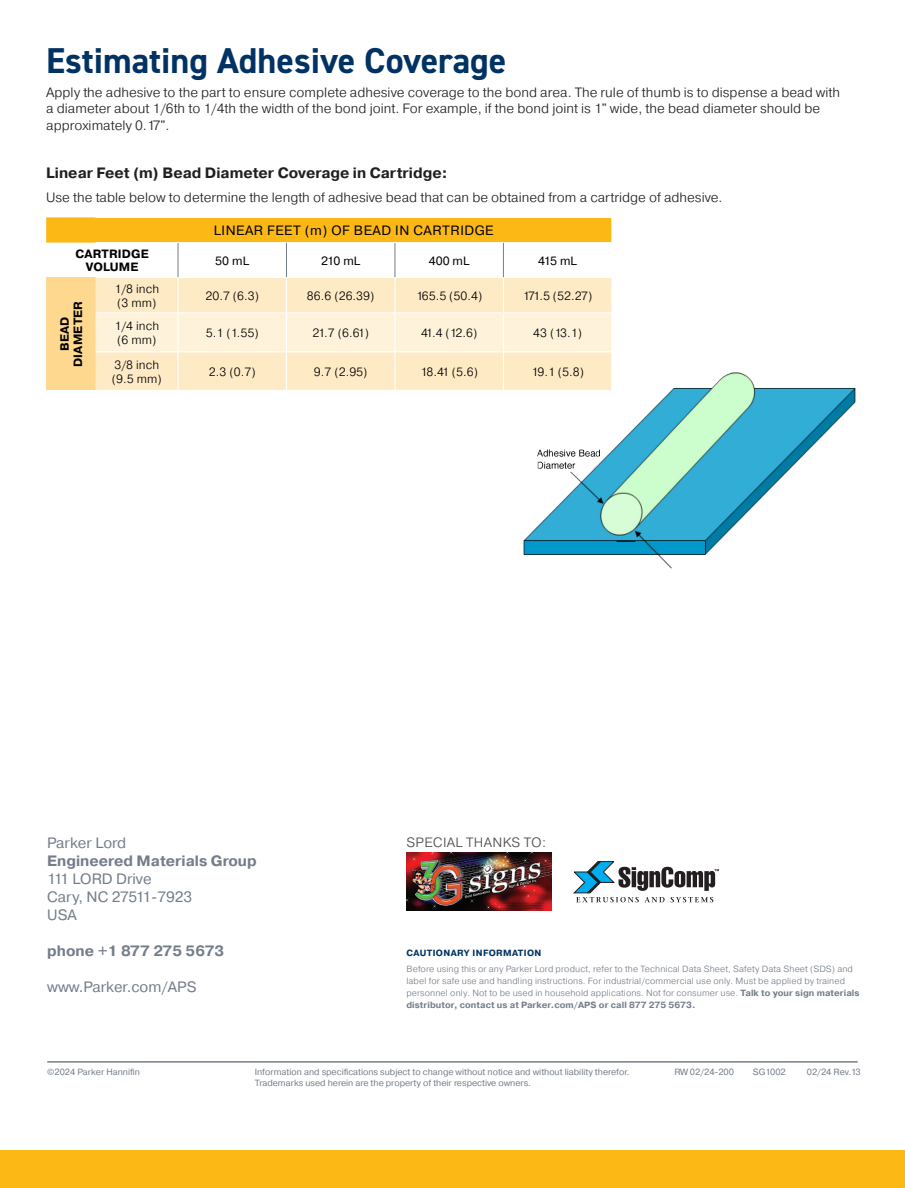
<style>
.page{position:relative;width:905px;height:1188px;background:#fff}
.page>*{position:absolute;margin:0;border:0;box-sizing:border-box;transform-origin:0 0}
.Section_Header{font:700 36px "DIN2014";color:#003363}
.t1{font:15px "Pragmatica";color:#747d8a}
.Illustration_Title{font:700 15px "Pragmatica";color:#231f20}
.t2{font:700 15px "Pragmatica";color:#747d8a}
.Illustration_Title-2{font:300 13.5px/16.5px "Pragmatica";color:#231f20}
.t3{font:13.5px "Pragmatica";letter-spacing:.04em;color:#040101}
.t4{font:300 13.5px "Pragmatica";letter-spacing:.02em;color:#4b4c4d}
.t5{font:300 12px "Pragmatica";letter-spacing:.005em;color:#040101}
.t6{font:700 12px/13.5px "Pragmatica";letter-spacing:.015em;color:#040101;text-align:center}
.t7{font:12px "Pragmatica";letter-spacing:.005em;color:#040101}
.t8{font:300 9px/12px "Pragmatica";letter-spacing:.01em;color:#747d8a}
.t9{font:9px "Pragmatica";color:#747d8a}
.Subhead_Interior{font:700 9px "Pragmatica";letter-spacing:.04em;color:#003363}
.s1{font-weight:700}
</style>
<div class="page">
<img style="left:406px;top:853px;width:145px;height:57px">
<svg style="left:574px;top:861px;width:145px;height:41px"></svg>
<div style="left:0;top:1150px;width:904px;height:38px;background:#fcb814"></div>
<hr style="left:47px;top:1061px;width:810px;height:2px;background:#747d8a">
<div style="left:46px;top:277px;width:49px;height:113px;background:#fed88f"></div>
<div style="left:95px;top:278px;width:516px;height:112px;background:#feeac4"></div>
<div style="left:95px;top:314px;width:516px;height:37px;background:#fef3da"></div>
<hr style="left:177px;top:278px;width:1px;height:34px;background:#fff">
<hr style="left:286px;top:278px;width:1px;height:34px;background:#fff">
<hr style="left:394px;top:278px;width:1px;height:34px;background:#fff">
<hr style="left:503px;top:278px;width:1px;height:34px;background:#fff">
<hr style="left:95px;top:312px;width:83px;height:2px;background:#fff">
<hr style="left:178px;top:312px;width:108px;height:2px;background:#fff">
<hr style="left:177px;top:314px;width:1px;height:37px;background:#fff">
<hr style="left:286px;top:312px;width:109px;height:2px;background:#fff">
<hr style="left:286px;top:314px;width:1px;height:37px;background:#fff">
<hr style="left:395px;top:312px;width:108px;height:2px;background:#fff">
<hr style="left:394px;top:314px;width:1px;height:37px;background:#fff">
<hr style="left:503px;top:312px;width:109px;height:2px;background:#fff">
<hr style="left:503px;top:314px;width:1px;height:37px;background:#fff">
<hr style="left:95px;top:351px;width:83px;height:1px;background:#fff">
<hr style="left:178px;top:351px;width:108px;height:1px;background:#fff">
<hr style="left:177px;top:352px;width:1px;height:38px;background:#fff">
<hr style="left:286px;top:351px;width:109px;height:1px;background:#fff">
<hr style="left:286px;top:352px;width:1px;height:38px;background:#fff">
<hr style="left:395px;top:351px;width:108px;height:1px;background:#fff">
<hr style="left:394px;top:352px;width:1px;height:38px;background:#fff">
<hr style="left:503px;top:351px;width:109px;height:1px;background:#fff">
<hr style="left:503px;top:352px;width:1px;height:38px;background:#fff">
<svg style="left:46px;top:217px;width:566px;height:26px;background:#fcbc24"></svg>
<hr style="left:178px;top:243px;width:1px;height:34px;background:#747d8a">
<hr style="left:286px;top:243px;width:1px;height:34px;background:#747d8a">
<hr style="left:394px;top:243px;width:1px;height:34px;background:#747d8a">
<hr style="left:503px;top:243px;width:1px;height:34px;background:#747d8a">
<img style="left:524px;top:368px;width:331px;height:201px">
<p class="Section_Header" style="left:46px;top:37px;width:462px">Estimating Adhesive Coverage</p>
<p class="Illustration_Title-2" style="left:46px;top:83px;width:795px">Apply the adhesive to the part to ensure complete adhesive coverage to the bond area. The rule of thumb is to dispense a bead with a diameter about 1/6th to 1/4th the width of the bond joint. For example, if the bond joint is 1" wide, the bead diameter should be approximately 0.17".</p>
<p class="Illustration_Title" style="left:46px;top:163px;width:403px">Linear Feet (m) Bead Diameter Coverage in Cartridge:</p>
<p class="Illustration_Title-2" style="left:46px;top:189px;width:678px">Use the table below to determine the length of adhesive bead that can be obtained from a cartridge of adhesive.</p>
<p class="t3" style="left:214px;top:222px;width:281px">LINEAR FEET (m) OF BEAD IN CARTRIDGE</p>
<p class="t6" style="left:75px;top:247px;width:75px">CARTRIDGE<br>VOLUME</p>
<p class="t7" style="left:215px;top:253px;width:35px">50 mL</p>
<p class="t7" style="left:321px;top:253px;width:41px">210 mL</p>
<p class="t7" style="left:428px;top:253px;width:42px">400 mL</p>
<p class="t7" style="left:538px;top:253px;width:40px">415 mL</p>
<p class="t6" style="left:58px;top:367px;width:67px;rotate:-90deg">BEAD<br>DIAMETER</p>
<p class="t5" style="left:114px;top:281px;width:46px">1/8 inch</p>
<p class="t5" style="left:117px;top:295px;width:41px">(3 mm)</p>
<p class="t5" style="left:205px;top:288px;width:55px">20.7 (6.3)</p>
<p class="t5" style="left:307px;top:288px;width:69px">86.6 (26.39)</p>
<p class="t5" style="left:416px;top:288px;width:68px">165.5 (50.4)</p>
<p class="t5" style="left:523px;top:288px;width:71px">171.5 (52.27)</p>
<p class="t5" style="left:114px;top:319px;width:46px">1/4 inch</p>
<p class="t5" style="left:117px;top:332px;width:41px">(6 mm)</p>
<p class="t5" style="left:206px;top:325px;width:54px">5.1 (1.55)</p>
<p class="t5" style="left:312px;top:325px;width:58px">21.7 (6.61)</p>
<p class="t5" style="left:421px;top:325px;width:58px">41.4 (12.6)</p>
<p class="t5" style="left:533px;top:325px;width:50px">43 (13.1)</p>
<p class="t5" style="left:114px;top:357px;width:46px">3/8 inch</p>
<p class="t5" style="left:112px;top:371px;width:51px">(9.5 mm)</p>
<p class="t5" style="left:209px;top:364px;width:48px">2.3 (0.7)</p>
<p class="t5" style="left:314px;top:364px;width:55px">9.7 (2.95)</p>
<p class="t5" style="left:420px;top:364px;width:59px">18.41 (5.6)</p>
<p class="t5" style="left:531px;top:364px;width:54px">19.1 (5.8)</p>
<p class="t1" style="left:47px;top:834px;width:80px">Parker Lord</p>
<p class="t2" style="left:47px;top:852px;width:211px">Engineered Materials Group</p>
<p class="t1" style="left:47px;top:870px;width:106px">111 LORD Drive</p>
<p class="t1" style="left:47px;top:888px;width:146px">Cary, NC 27511-7923</p>
<p class="t1" style="left:47px;top:906px;width:31px">USA</p>
<p class="t2" style="left:47px;top:942px;width:178px">phone +1 877 275 5673</p>
<p class="t1" style="left:47px;top:978px;width:151px">www.Parker.com/APS</p>
<p class="t4" style="left:406px;top:834px;width:141px">SPECIAL THANKS TO:</p>
<p class="Subhead_Interior" style="left:406px;top:947px;width:136px">CAUTIONARY INFORMATION</p>
<p class="t8" style="left:406px;top:963px;width:454px">Before using this or any Parker Lord product, refer to the Technical Data Sheet, Safety Data Sheet (SDS) and label for safe use and handling instructions. For industrial/commercial use only. Must be applied by trained personnel only. Not to be used in household applications. Not for consumer use. <span class="s1">Talk to your sign materials distributor, contact us at Parker.com/APS or call 877 275 5673.</span></p>
<p class="t9" style="left:47px;top:1067px;width:94px">©2024 Parker Hannifin</p>
<p class="t9" style="left:255px;top:1067px;width:376px">Information and specifications subject to change without notice and without liability therefor.</p>
<p class="t9" style="left:674px;top:1067px;width:61px">RW 02/24-200</p>
<p class="t9" style="left:753px;top:1067px;width:34px">SG1002</p>
<p class="t9" style="left:806px;top:1067px;width:55px">02/24 Rev.13</p>
<p class="t9" style="left:255px;top:1077px;width:278px">Trademarks used herein are the property of their respective owners.</p>
</div>
